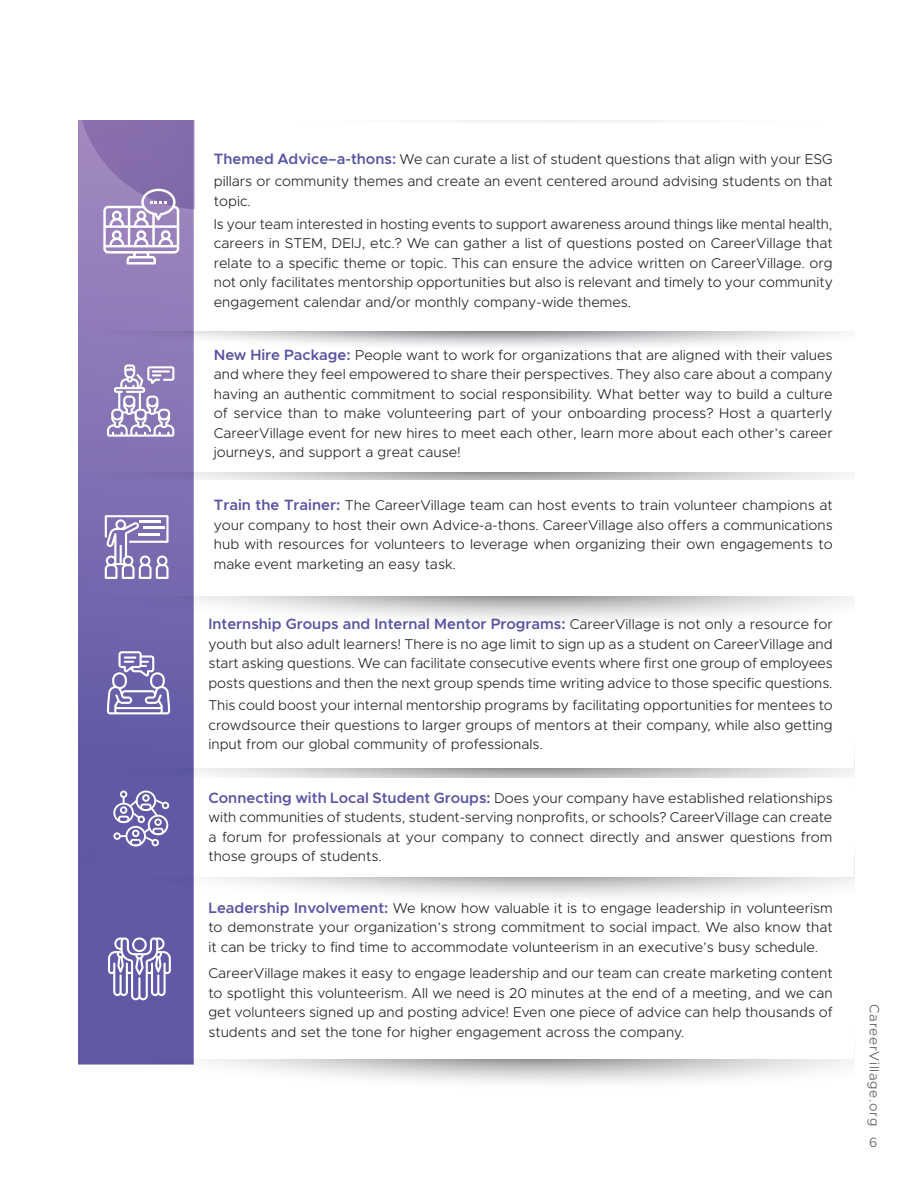
<style>
.page{position:relative;width:918px;height:1188px;background:#fff}
.page>*{position:absolute;margin:0;border:0;box-sizing:border-box;transform-origin:0 0}
.t1{font:600 15px "Metropolis";color:#5855a4}
.t2{font:300 14.25px/19.5px "Metropolis";color:#231f20;text-align:justify}
.t3{font:300 13.5px "Metropolis";letter-spacing:.05em;color:#57585a}
.s1{font-weight:600;font-size:15px;color:#5855a4}
.s2{font-weight:600;font-size:15px;color:#6351d1}
.s3{font-weight:300;font-size:14.25px;color:#231f20}
</style>
<div class="page">
<svg style="left:194px;top:472px;width:659px;height:8px;background:#cacacc"></svg>
<svg style="left:194px;top:596px;width:660px;height:24px"></svg>
<svg style="left:194px;top:768px;width:660px;height:10px;background:#cdcdcf"></svg>
<svg style="left:206px;top:877px;width:648px;height:20px"></svg>
<svg style="left:201px;top:1059px;width:653px;height:24px"></svg>
<svg style="left:194px;top:331px;width:657px;height:16px"></svg>
<svg style="left:79px;top:265px;width:115px;height:800px;background:#7266ad"></svg>
<svg style="left:113px;top:791px;width:56px;height:55px"></svg>
<svg style="left:108px;top:937px;width:63px;height:63px"></svg>
<svg style="left:107px;top:651px;width:63px;height:63px"></svg>
<svg style="left:105px;top:515px;width:64px;height:64px"></svg>
<svg style="left:107px;top:364px;width:67px;height:73px"></svg>
<svg style="left:79px;top:120px;width:605px;height:145px"></svg>
<p class="t2" style="left:214px;top:148px;width:620px;line-height:22.5px"><span class="s1">Themed Advice–a-thons</span><span class="s2">:</span> We can curate a list of student questions that align with your ESG pillars or community themes and create an event centered around advising students on that</p>
<p class="t2" style="left:214px;top:189px;width:620px;line-height:22.8px">topic.<br>Is your team interested in hosting events to support awareness around things like mental health,</p>
<p class="t2" style="left:214px;top:233px;width:621px">careers in STEM, DEIJ, etc.? We can gather a list of questions posted on CareerVillage that relate to a specific theme or topic. This can ensure the advice written on CareerVillage. org not only facilitates mentorship opportunities but also is relevant and timely to your community engagement calendar and/or monthly company-wide themes.</p>
<p class="t2" style="left:214px;top:345px;width:620px"><span class="s1">New Hire Package:</span> People want to work for organizations that are aligned with their values and where they feel empowered to share their perspectives. They also care about a company having an authentic commitment to social responsibility. What better way to build a culture of service than to make volunteering part of your onboarding process? Host a quarterly CareerVillage event for new hires to meet each other, learn more about each other’s career journeys, and support a great cause!</p>
<p class="t2" style="left:214px;top:496px;width:620px"><span class="s1">Train the Trainer:</span> The CareerVillage team can host events to train volunteer champions at your company to host their own Advice-a-thons. CareerVillage also offers a communications hub with resources for volunteers to leverage when organizing their own engagements to make event marketing an easy task.</p>
<p class="t1" style="left:208px;top:614px;width:626px">Internship Groups and Internal Mentor Programs: <span class="s3">CareerVillage is not only a resource for</span></p>
<p class="t2" style="left:208px;top:634px;width:626px">youth but also adult learners! There is no age limit to sign up as a student on CareerVillage and start asking questions. We can facilitate consecutive events where first one group of employees posts questions and then the next group spends time writing advice to those specific questions.</p>
<p class="t2" style="left:208px;top:696px;width:626px">This could boost your internal mentorship programs by facilitating opportunities for mentees to crowdsource their questions to larger groups of mentors at their company, while also getting input from our global community of professionals.</p>
<p class="t2" style="left:208px;top:788px;width:626px"><span class="s1">Connecting with Local Student Groups:</span> Does your company have established relationships with communities of students, student-serving nonprofits, or schools? CareerVillage can create a forum for professionals at your company to connect directly and answer questions from those groups of students.</p>
<p class="t2" style="left:208px;top:898px;width:626px"><span class="s1">Leadership Involvement:</span> We know how valuable it is to engage leadership in volunteerism to demonstrate your organization’s strong commitment to social impact. We also know that it can be tricky to find time to accommodate volunteerism in an executive’s busy schedule.</p>
<p class="t2" style="left:208px;top:963px;width:626px">CareerVillage makes it easy to engage leadership and our team can create marketing content to spotlight this volunteerism. All we need is 20 minutes at the end of a meeting, and we can get volunteers signed up and posting advice! Even one piece of advice can help thousands of students and set the tone for higher engagement across the company.</p>
<p class="t3" style="left:883px;top:1004px;width:123px;rotate:90deg">CareerVillage.org</p>
<p class="t3" style="left:869px;top:1134px;width:10px">6</p>
</div>
